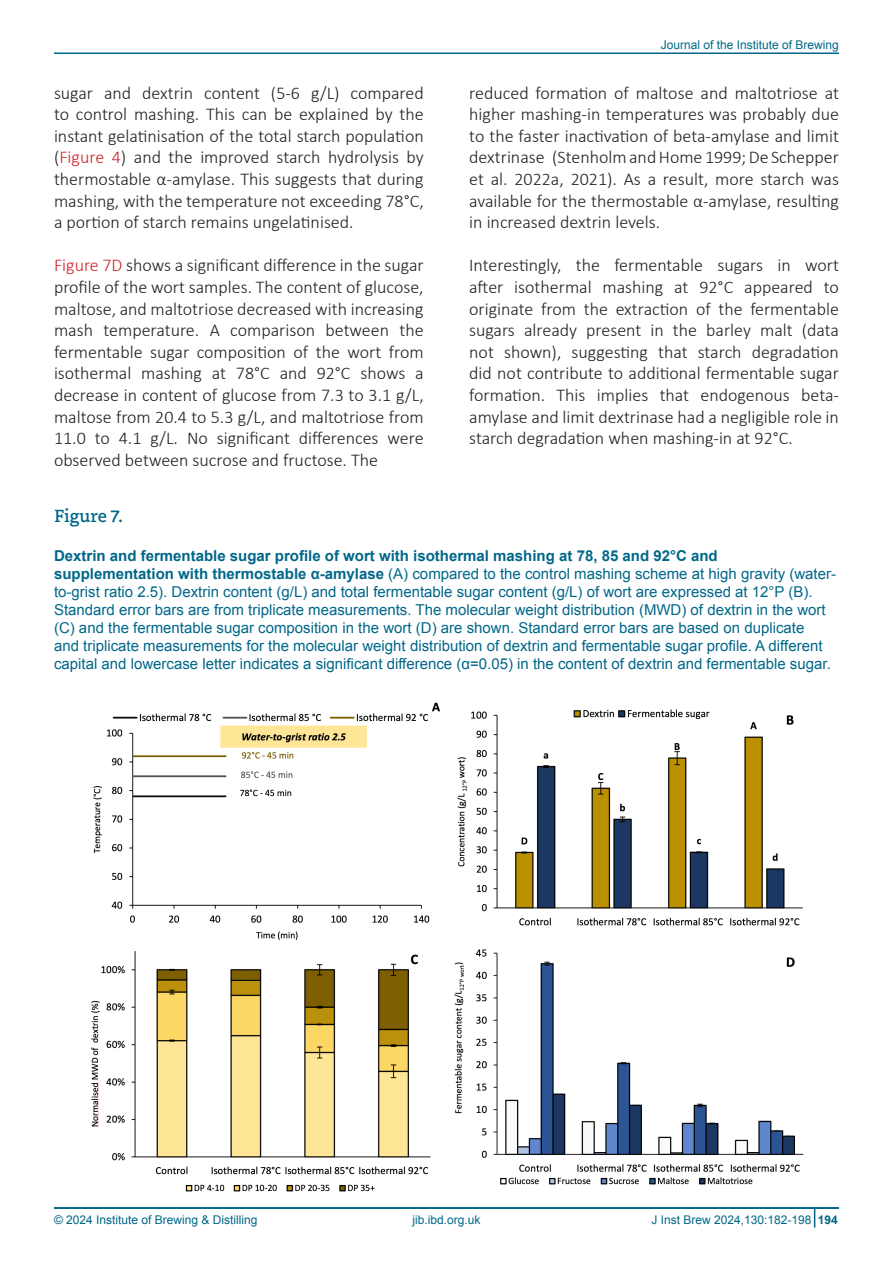
<style>
.page{position:relative;width:893px;height:1263px;background:#fff}
.page>*{position:absolute;margin:0;border:0;box-sizing:border-box;transform-origin:0 0}
.t1{font:300 18px/21.6px "Calibri";color:#231f20;text-align:justify}
.t2{font:500 18px "Dovetail MVB";color:#016789}
.t3{font:15px/18px "Arial";color:#016789}
.t4{font:12px "Arial";color:#016789}
.t5{font:700 12px "Arial";color:#016789}
.s1{color:#d1232a}
.s2{font-weight:700}
</style>
<div class="page">
<hr style="left:54px;top:52px;width:785px;height:2px;background:#016789">
<hr style="left:54px;top:1207px;width:785px;height:2px;background:#016789">
<svg style="left:814px;top:1209px;width:1px;height:18px"></svg>
<img style="left:91px;top:702px;width:713px;height:490px">
<div style="left:781px;top:1186px;width:22px;height:15px;background:#fff"></div>
<hr style="left:99px;top:1082px;width:4px;height:46px;background:#fff">
<p class="t1" style="left:54px;top:81px;width:371px">sugar and dextrin content (5-6 g/L) compared to control mashing. This can be explained by the instant gelatinisation of the total starch population (<span class="s1">Figure 4</span>) and the improved starch hydrolysis by thermostable α-amylase. This suggests that during mashing, with the temperature not exceeding 78°C, a portion of starch remains ungelatinised.</p>
<p class="t1" style="left:54px;top:254px;width:371px"><span class="s1">Figure 7D</span> shows a significant difference in the sugar profile of the wort samples. The content of glucose, maltose, and maltotriose decreased with increasing mash temperature. A comparison between the fermentable sugar composition of the wort from isothermal mashing at 78°C and 92°C shows a decrease in content of glucose from 7.3 to 3.1 g/L, maltose from 20.4 to 5.3 g/L, and maltotriose from 11.0 to 4.1 g/L. No significant differences were observed between sucrose and fructose. The</p>
<p class="t4" style="left:661px;top:37px;width:180px">Journal of the Institute of Brewing</p>
<p class="t1" style="left:469px;top:81px;width:371px">reduced formation of maltose and maltotriose at higher mashing-in temperatures was probably due to the faster inactivation of beta-amylase and limit dextrinase (Stenholm and Home 1999; De Schepper et al. 2022a, 2021). As a result, more starch was available for the thermostable α-amylase, resulting in increased dextrin levels.</p>
<p class="t1" style="left:469px;top:254px;width:371px">Interestingly, the fermentable sugars in wort after isothermal mashing at 92°C appeared to originate from the extraction of the fermentable sugars already present in the barley malt (data not shown), suggesting that starch degradation did not contribute to additional fermentable sugar formation. This implies that endogenous beta&shy;amylase and limit dextrinase had a negligible role in starch degradation when mashing-in at 92°C.</p>
<p class="t2" style="left:54px;top:502px;width:70px">Figure 7.</p>
<p class="t3" style="left:54px;top:547px;width:783px"><span class="s2">Dextrin and fermentable sugar profile of wort with isothermal mashing at 78, 85 and 92°C and supplementation with thermostable α-amylase</span> (A) compared to the control mashing scheme at high gravity (water&shy;to-grist ratio 2.5). Dextrin content (g/L) and total fermentable sugar content (g/L) of wort are expressed at 12°P (B).<br>Standard error bars are from triplicate measurements. The molecular weight distribution (MWD) of dextrin in the wort (C) and the fermentable sugar composition in the wort (D) are shown. Standard error bars are based on duplicate<br>and triplicate measurements for the molecular weight distribution of dextrin and fermentable sugar profile. A different capital and lowercase letter indicates a significant difference (α=0.05) in the content of dextrin and fermentable sugar.</p>
<p class="t4" style="left:54px;top:1212px;width:205px">© 2024 Institute of Brewing &amp; Distilling</p>
<p class="t4" style="left:412px;top:1212px;width:70px">jib.ibd.org.uk</p>
<p class="t4" style="left:651px;top:1212px;width:162px">J Inst Brew 2024,130:182-198</p>
<p class="t5" style="left:818px;top:1212px;width:22px">194</p>
</div>
